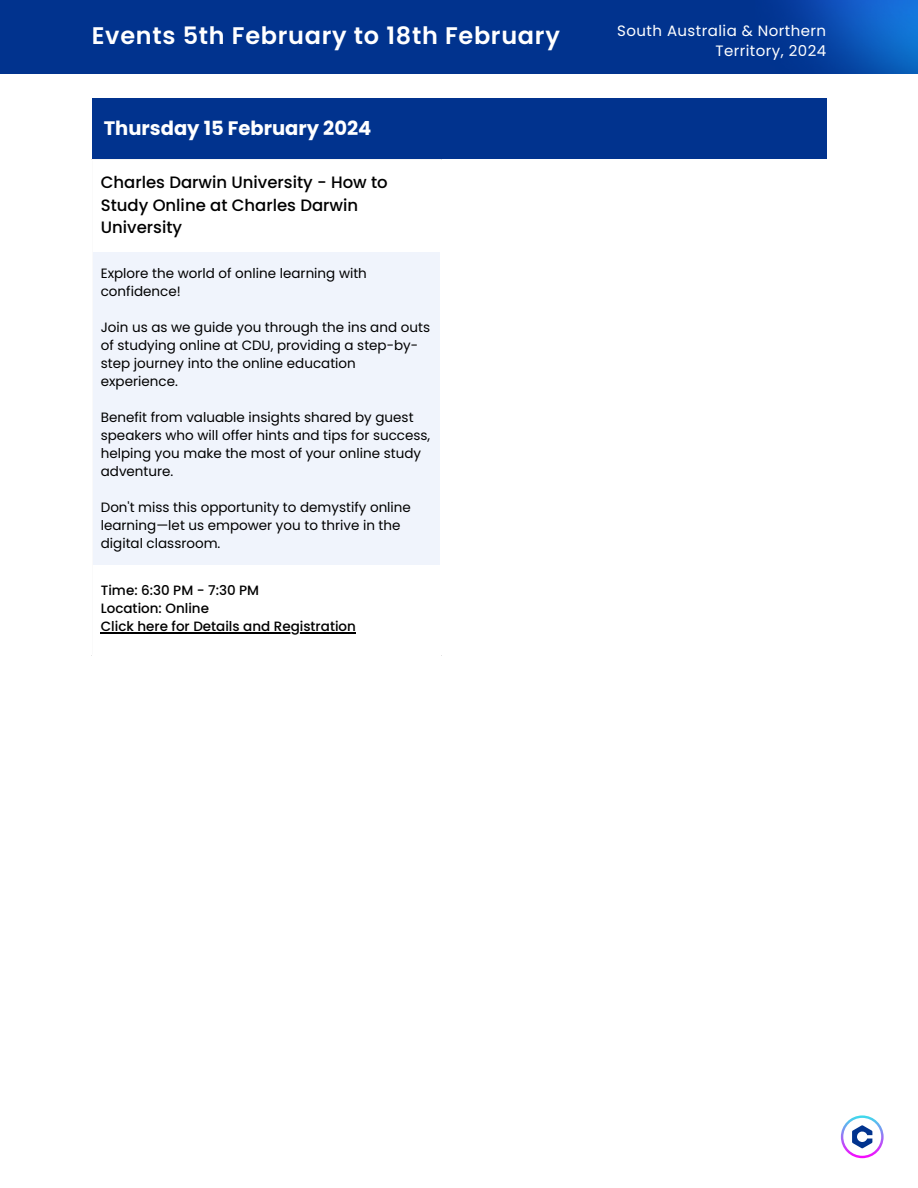
<style>
.page{position:relative;width:918px;height:1188px;background:#fff}
.page>*{position:absolute;margin:0;border:0;box-sizing:border-box;transform-origin:0 0}
.t1{font:600 24px "Poppins";letter-spacing:.03em;color:#fff}
.t2{font:700 19.5px "Poppins";color:#fff}
.t3{font:500 16.5px/22.5px "Poppins";color:#000}
.t4{font:15px/20.2px "Poppins";letter-spacing:.03em;color:#fff;text-align:right}
.t5{font:13.5px/18px "Poppins";color:#000}
.t6{font:500 13.5px "Poppins";color:#000}
</style>
<div class="page">
<div style="left:92px;top:99px;width:734px;height:60px;background:#01338e"></div>
<div style="left:92px;top:253px;width:349px;height:312px;background:#f0f4fc"></div>
<hr style="left:101px;top:632px;width:255px;height:1px;background:#000">
<hr style="left:92px;top:160px;width:1px;height:495px;background:#fff">
<hr style="left:440px;top:160px;width:1px;height:495px;background:#fff">
<div style="left:0;top:0;width:918px;height:73px;background:#01338e"></div>
<img style="left:782px;top:0;width:136px;height:73px">
<svg style="left:841px;top:1115px;width:43px;height:43px"></svg>
<p class="t1" style="left:92px;top:19px;width:470px">Events 5th February to 18th February</p>
<p class="t4" style="left:617px;top:21px;width:210px">South Australia &amp; Northern<br>Territory, 2024</p>
<p class="t2" style="left:104px;top:114px;width:269px">Thursday 15 February 2024</p>
<h1 class="t3" style="left:101px;top:171px;width:289px">Charles Darwin University - How to<br>Study Online at Charles Darwin<br>University</h1>
<p class="t5" style="left:101px;top:264px;width:268px">Explore the world of online learning with confidence!</p>
<p class="t5" style="left:101px;top:318px;width:331px">Join us as we guide you through the ins and outs of studying online at CDU, providing a step-by&shy;step journey into the online education experience.</p>
<h2 class="t5" style="left:101px;top:408px;width:331px">Benefit from valuable insights shared by guest speakers who will offer hints and tips for success, helping you make the most of your online study adventure.</h2>
<p class="t5" style="left:101px;top:498px;width:312px">Don't miss this opportunity to demystify online learning—let us empower you to thrive in the digital classroom.</p>
<p class="t6" style="left:101px;top:581px;width:160px">Time: 6:30 PM - 7:30 PM</p>
<p class="t6" style="left:101px;top:599px;width:110px">Location: Online</p>
<p class="t6" style="left:101px;top:617px;width:257px">Click here for Details and Registration</p>
</div>
